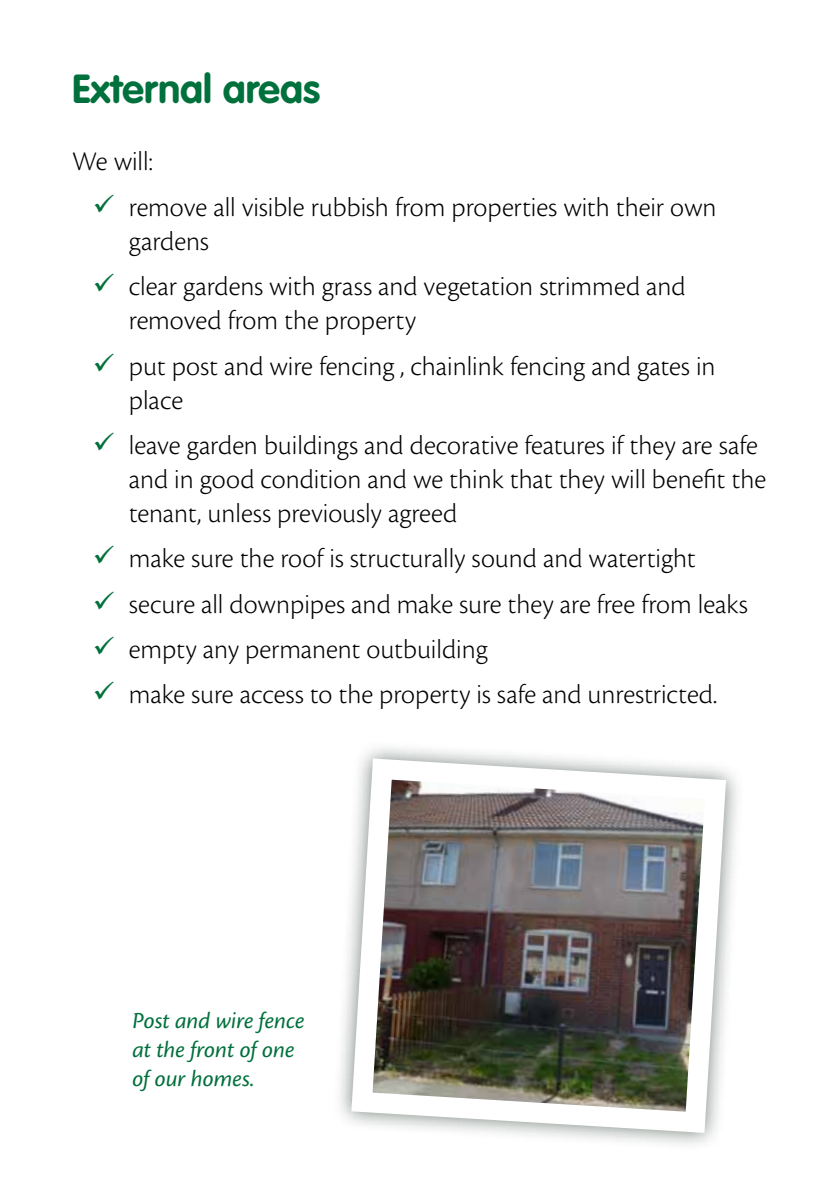
<style>
.page{position:relative;width:840px;height:1191px;background:#fff}
.page>*{position:absolute;margin:0;border:0;box-sizing:border-box;transform-origin:0 0}
.t1{font:700 40px "VAG Rounded Std";color:#00703c}
.t2{font:300 28px/45.4px "Cronos Pro";color:#000}
.t3{font:italic 24px/28.8px "Cronos Pro";letter-spacing:-.005em;color:#00703c}
</style>
<div class="page">
<img style="left:340px;top:748px;width:396px;height:395px">
<h1 class="t1" style="left:72px;top:65px;width:249px">External areas</h1>
<p class="t2" style="left:129px;top:139px;width:589px;text-indent:-57px">We will:<br>remove all visible rubbish from properties with their own</p>
<p class="t2" style="left:129px;top:218px;width:558px">gardens<br>clear gardens with grass and vegetation strimmed and</p>
<p class="t2" style="left:129px;top:298px;width:588px">removed from the property<br>put post and wire fencing , chainlink fencing and gates in</p>
<p class="t2" style="left:129px;top:377px;width:630px">place<br>leave garden buildings and decorative features if they are safe</p>
<p class="t2" style="left:129px;top:462px;width:638px;line-height:34px">and in good condition and we think that they will benefit the tenant, unless previously agreed</p>
<p class="t2" style="left:129px;top:535px;width:620px">make sure the roof is structurally sound and watertight secure all downpipes and make sure they are free from leaks empty any permanent outbuilding<br>make sure access to the property is safe and unrestricted.</p>
<p class="t3" style="left:132px;top:1006px;width:174px">Post and wire fence at the front of one of our homes.</p>
</div>
